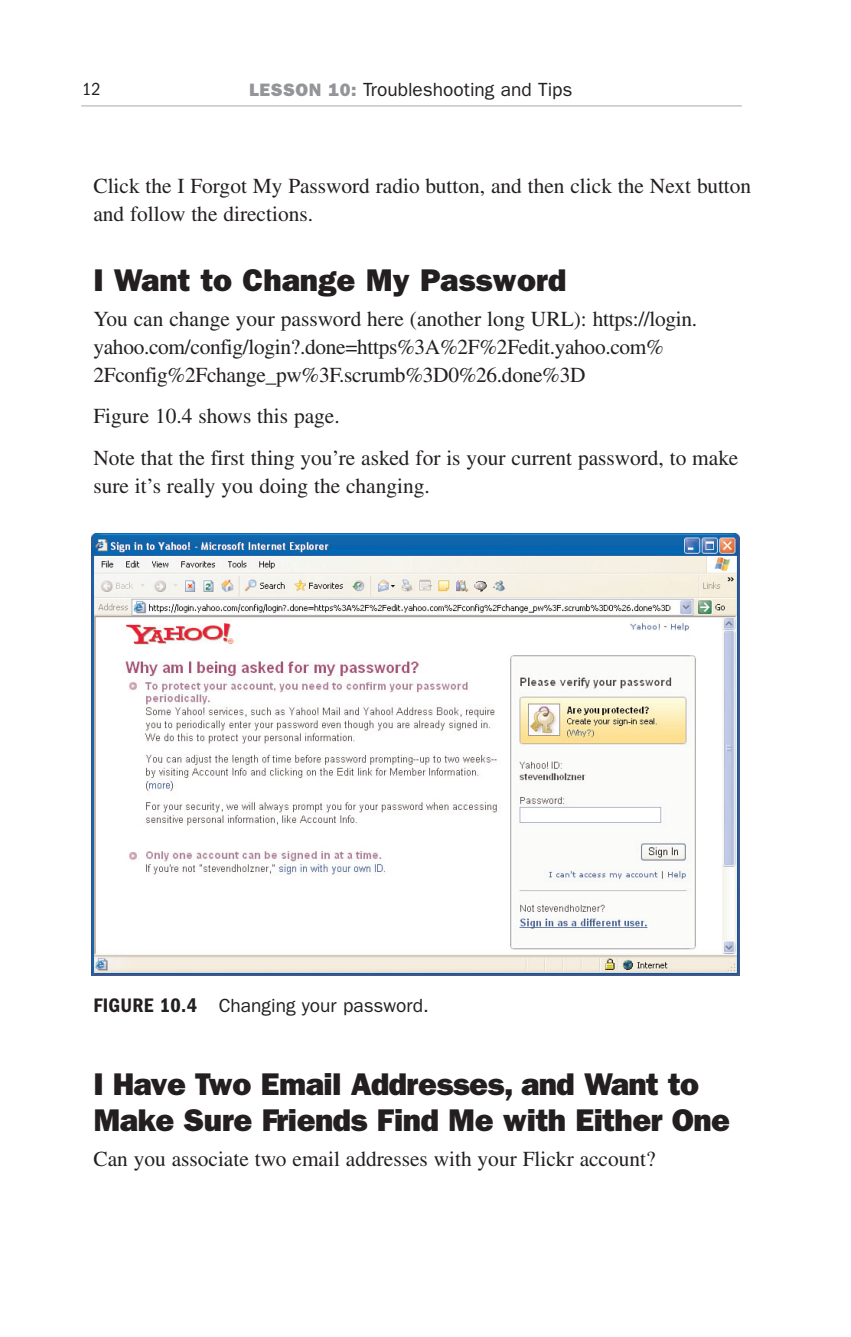
<style>
.page{position:relative;width:851px;height:1337px;background:#fff}
.page>*{position:absolute;margin:0;border:0;box-sizing:border-box;transform-origin:0 0}
.t1{font:800 31.5px/36px "Franklin Gothic";letter-spacing:-.02em;color:#231f20}
.t2{font:800 31.5px "Franklin Gothic";color:#231f20}
.t3{font:21.38px/28.1px "Times";color:#231f20}
.t4{font:19.12px "Franklin Gothic";color:#231f20}
.t5{font:condensed 18px "Franklin Gothic";color:#231f20}
.s1{font-weight:800;font-size:18px;color:#939598}
.s2{font-weight:600;font-stretch:condensed;font-size:20.25px}
</style>
<div class="page">
<hr style="left:81px;top:106px;width:660px;height:1px;background:#a8a9ad">
<img style="left:91px;top:533px;width:648px;height:442px">
<p class="t5" style="left:82px;top:83px;width:20px">12</p>
<p class="t4" style="left:249px;top:83px;width:325px"><span class="s1">LESSON 10:</span> Troubleshooting and Tips</p>
<p class="t3" style="left:93px;top:173px;width:659px">Click the I Forgot My Password radio button, and then click the Next button and follow the directions.</p>
<h1 class="t2" style="left:93px;top:269px;width:474px">I Want to Change My Password</h1>
<p class="t3" style="left:93px;top:306px;width:605px">You can change your password here (another long URL): https://login. yahoo.com/config/login?.done=https%3A%2F%2Fedit.yahoo.com%<br>2Fconfig%2Fchange_pw%3F.scrumb%3D0%26.done%3D</p>
<p class="t3" style="left:93px;top:397px;width:646px;line-height:41.6px">Figure 10.4 shows this page.<br>Note that the first thing you’re asked for is your current password, to make</p>
<p class="t3" style="left:93px;top:474px;width:338px">sure it’s really you doing the changing.</p>
<p class="t4" style="left:93px;top:998px;width:337px"><span class="s2">FIGURE 10.4</span> Changing your password.</p>
<h1 class="t1" style="left:93px;top:1069px;width:638px">I Have Two Email Addresses, and Want to<br>Make Sure Friends Find Me with Either One</h1>
<p class="t3" style="left:93px;top:1146px;width:563px">Can you associate two email addresses with your Flickr account?</p>
</div>
